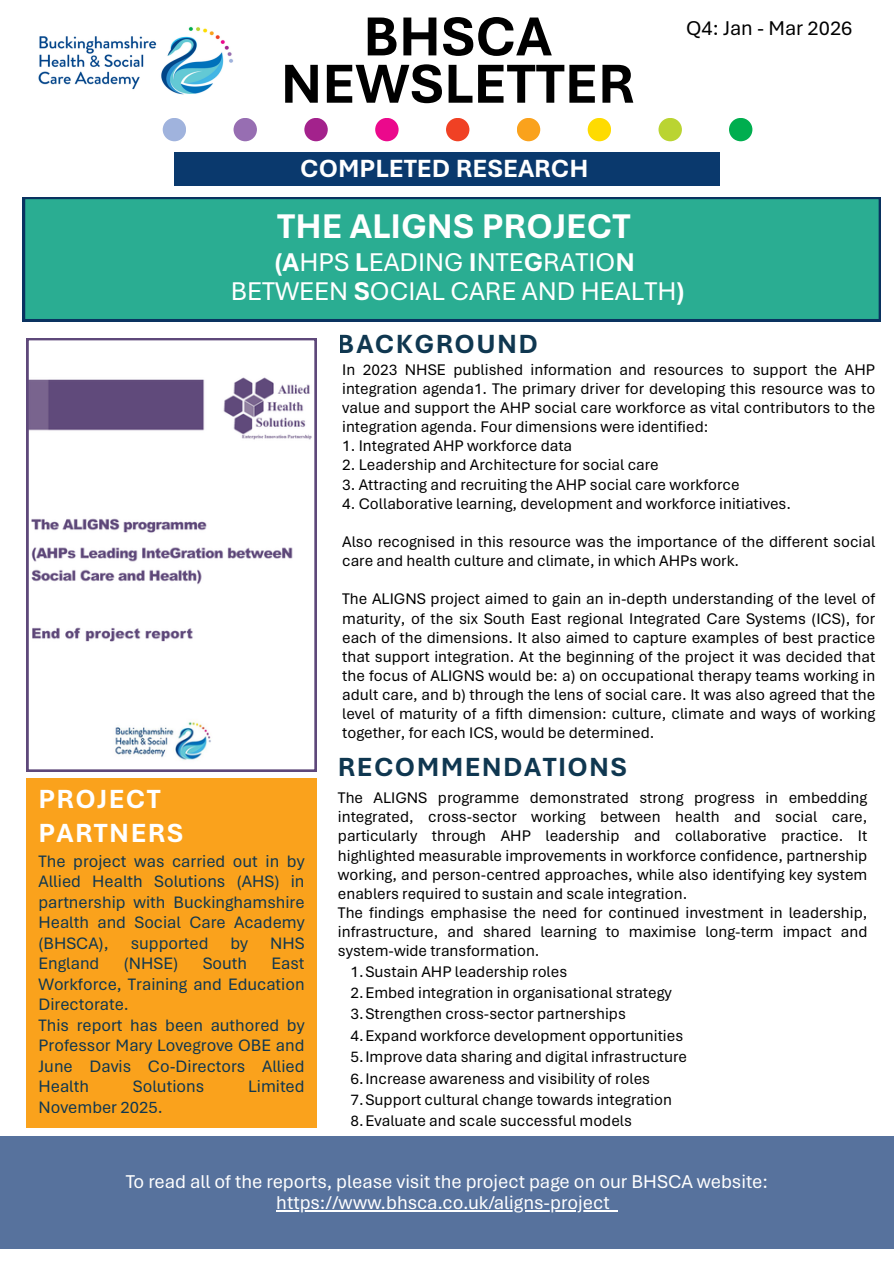
<style>
.page{position:relative;width:894px;height:1264px;background:#fff}
.page>*{position:absolute;margin:0;border:0;box-sizing:border-box;transform-origin:0 0}
.t1{font:700 57.6px/47.2px "Aptos";color:#000;text-align:center}
.t2{font:700 36px "Aptos";color:#fff}
.t3{font:700 27.6px "Aptos";letter-spacing:.05em;color:#0f3750}
.t4{font:700 27.6px/33.8px "Aptos";letter-spacing:.05em;color:#fff}
.t5{font:27px/29.2px "Aptos";color:#fff;text-align:center}
.t6{font:700 26.1px "Aptos";color:#fff}
.t7{font:21px "Aptos";color:#000}
.t8{font:19.5px/21.5px "Aptos";color:#fff;text-align:center}
.t9{font:17.4px/20.5px "Aptos";color:#0f3750;text-align:justify}
.t10{font:16.2px/19.2px "Aptos";color:#000;text-align:justify}
.s1{font-weight:700}
</style>
<div class="page">
<svg style="left:729px;top:118px;width:23px;height:23px"></svg>
<div style="left:446px;top:118px;width:23px;height:23px;background:#f04124"></div>
<div style="left:658px;top:118px;width:23px;height:23px;background:#bad432"></div>
<svg style="left:587px;top:118px;width:24px;height:23px"></svg>
<svg style="left:517px;top:118px;width:23px;height:23px"></svg>
<div style="left:375px;top:118px;width:23px;height:23px;background:#eb098c"></div>
<svg style="left:304px;top:118px;width:24px;height:23px"></svg>
<svg style="left:233px;top:118px;width:24px;height:23px"></svg>
<div style="left:163px;top:118px;width:23px;height:23px;background:#a0b3dd"></div>
<img style="left:38px;top:26px;width:195px;height:69px">
<div style="left:174px;top:152px;width:545px;height:34px;background:#0a396d"></div>
<div style="left:27px;top:778px;width:289px;height:350px;background:#faa21c"></div>
<div style="left:23px;top:197px;width:857px;height:124px;background:#2aad92"></div>
<div style="left:0;top:1135px;width:893px;height:113px;background:#57729d"></div>
<hr style="left:276px;top:1210px;width:333px;height:1px;background:#fff">
<svg style="left:27px;top:338px;width:289px;height:433px"></svg>
<h1 class="t1" style="left:280px;top:13px;width:355px">BHSCA<br>NEWSLETTER</h1>
<h3 class="t6" style="left:300px;top:152px;width:289px">COMPLETED RESEARCH</h3>
<p class="t7" style="left:686px;top:15px;width:168px">Q4: Jan - Mar 2026</p>
<h2 class="t2" style="left:277px;top:205px;width:354px">THE ALIGNS PROJECT</h2>
<h3 class="t5" style="left:231px;top:248px;width:455px"><span class="s1">(A</span>HPS <span class="s1">L</span>EADING <span class="s1">I</span>NTE<span class="s1">G</span>RATIO<span class="s1">N<br></span>BETWEEN <span class="s1">S</span>OCIAL CARE AND HEALTH<span class="s1">)</span></h3>
<h3 class="t3" style="left:338px;top:327px;width:201px">BACKGROUND</h3>
<p class="t10" style="left:342px;top:360px;width:534px">In 2023 NHSE published information and resources to support the AHP integration agenda1. The primary driver for developing this resource was to value and support the AHP social care workforce as vital contributors to the integration agenda. Four dimensions were identified:</p>
<p class="t10" style="left:342px;top:436px;width:231px">1. Integrated AHP workforce data</p>
<p class="t10" style="left:342px;top:455px;width:318px">2. Leadership and Architecture for social care</p>
<p class="t10" style="left:342px;top:474px;width:399px">3. Attracting and recruiting the AHP social care workforce</p>
<p class="t10" style="left:342px;top:494px;width:450px">4. Collaborative learning, development and workforce initiatives.</p>
<p class="t10" style="left:342px;top:532px;width:534px">Also recognised in this resource was the importance of the different social care and health culture and climate, in which AHPs work.</p>
<p class="t10" style="left:342px;top:589px;width:534px">The ALIGNS project aimed to gain an in-depth understanding of the level of maturity, of the six South East regional Integrated Care Systems (ICS), for each of the dimensions. It also aimed to capture examples of best practice that support integration. At the beginning of the project it was decided that the focus of ALIGNS would be: a) on occupational therapy teams working in adult care, and b) through the lens of social care. It was also agreed that the level of maturity of a fifth dimension: culture, climate and ways of working together, for each ICS, would be determined.</p>
<h3 class="t3" style="left:338px;top:750px;width:290px">RECOMMENDATIONS</h3>
<p class="t10" style="left:338px;top:788px;width:531px">The ALIGNS programme demonstrated strong progress in embedding</p>
<p class="t10" style="left:338px;top:807px;width:531px">integrated, cross-sector working between health and social care,</p>
<p class="t10" style="left:338px;top:826px;width:531px">particularly through AHP leadership and collaborative practice. It</p>
<p class="t10" style="left:338px;top:845px;width:531px">highlighted measurable improvements in workforce confidence, partnership</p>
<p class="t10" style="left:338px;top:864px;width:531px">working, and person-centred approaches, while also identifying key system</p>
<p class="t10" style="left:338px;top:884px;width:351px">enablers required to sustain and scale integration.</p>
<p class="t10" style="left:338px;top:903px;width:531px">The findings emphasise the need for continued investment in leadership,</p>
<p class="t10" style="left:338px;top:922px;width:531px">infrastructure, and shared learning to maximise long-term impact and</p>
<p class="t10" style="left:338px;top:941px;width:203px">system-wide transformation.</p>
<p class="t10" style="left:350px;top:961px;width:218px">1.Sustain AHP leadership roles</p>
<p class="t10" style="left:350px;top:983px;width:322px">2.Embed integration in organisational strategy</p>
<p class="t10" style="left:350px;top:1004px;width:277px">3.Strengthen cross-sector partnerships</p>
<p class="t10" style="left:350px;top:1025px;width:334px">4.Expand workforce development opportunities</p>
<p class="t10" style="left:350px;top:1047px;width:338px">5.Improve data sharing and digital infrastructure</p>
<p class="t10" style="left:350px;top:1068px;width:301px">6.Increase awareness and visibility of roles</p>
<p class="t10" style="left:350px;top:1089px;width:323px">7.Support cultural change towards integration</p>
<p class="t10" style="left:350px;top:1111px;width:283px">8.Evaluate and scale successful models</p>
<h3 class="t4" style="left:38px;top:782px;width:146px">PROJECT<br>PARTNERS</h3>
<p class="t9" style="left:38px;top:850px;width:267px">The project was carried out in by Allied Health Solutions (AHS) in partnership with Buckinghamshire Health and Social Care Academy (BHSCA),</p>
<p class="t9" style="left:131px;top:932px;width:79px">supported</p>
<p class="t9" style="left:230px;top:932px;width:19px">by</p>
<p class="t9" style="left:270px;top:932px;width:36px">NHS</p>
<p class="t9" style="left:38px;top:953px;width:62px">England</p>
<p class="t9" style="left:124px;top:953px;width:56px">(NHSE)</p>
<p class="t9" style="left:203px;top:953px;width:46px">South</p>
<p class="t9" style="left:38px;top:953px;width:267px;text-align:left;text-indent:233px">East<br>Workforce, Training and Education<br>Directorate.<br>This report has been authored by<br>Professor Mary Lovegrove OBE and<br>June Davis Co-Directors Allied<br>Health</p>
<p class="t9" style="left:133px;top:1076px;width:73px">Solutions</p>
<p class="t9" style="left:248px;top:1076px;width:58px">Limited</p>
<p class="t9" style="left:38px;top:1096px;width:126px">November 2025.</p>
<p class="t8" style="left:126px;top:1170px;width:643px">To read all of the reports, please visit the project page on our BHSCA website: https://www.bhsca.co.uk/aligns-project</p>
</div>
